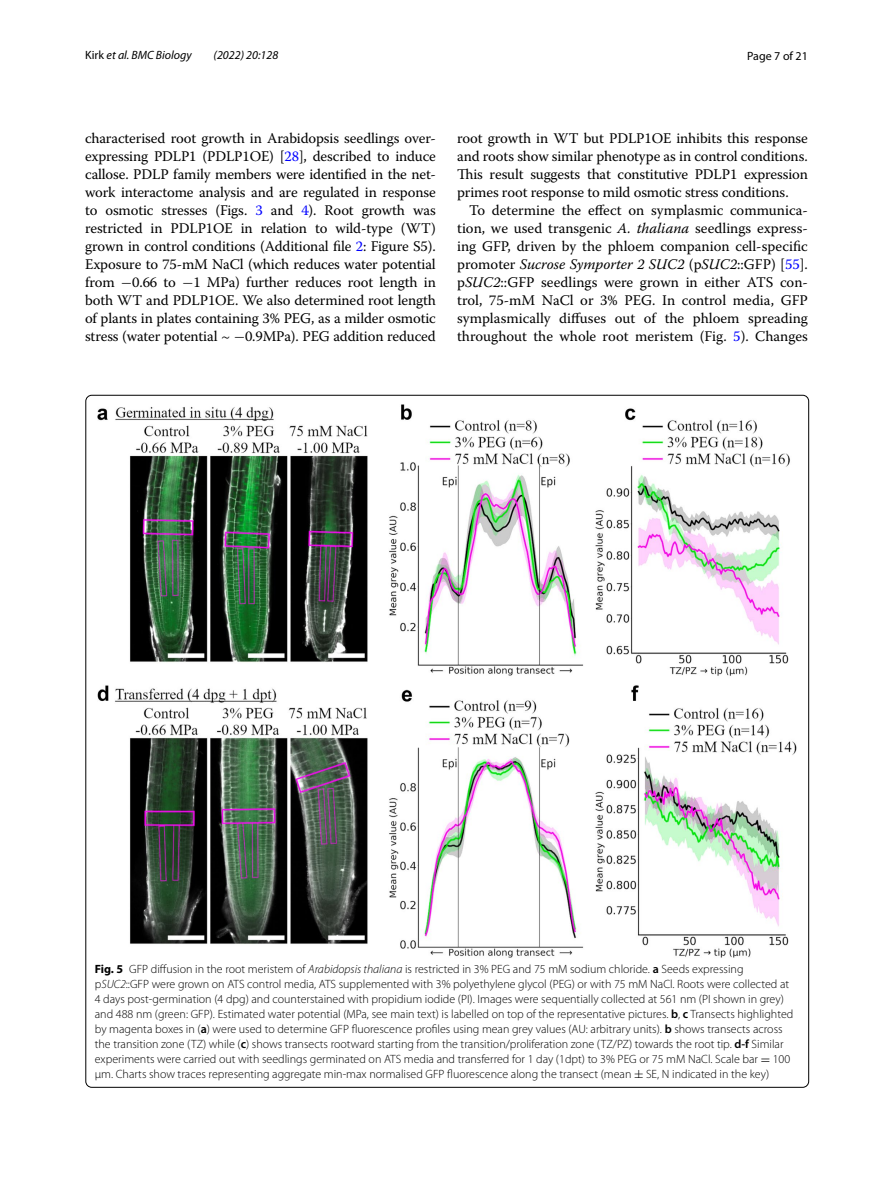
<style>
.page{position:relative;width:893px;height:1187px;background:#fff}
.page>*{position:absolute;margin:0;border:0;box-sizing:border-box;transform-origin:0 0}
.t1{font:14.7px/18px "Warnock Pro";letter-spacing:-.01em;color:#000;text-align:justify}
.t2{font:300 12px/15px "Myriad Pro";color:#000}
.t3{font:italic 12px "Myriad Pro";color:#000}
.t4{font:12px "Myriad Pro";color:#000}
.s1{font-style:normal}
.s2{color:#00f}
.s3{font-family:"MTSY"}
.s4{font-style:italic}
.s5{font-weight:700}
.s6{font-weight:600}
.s7{font-family:"MTSY";font-weight:400}
</style>
<div class="page">
<img style="left:97px;top:404px;width:700px;height:554px">
<p class="t3" style="left:85px;top:48px;width:108px"><span class="s1">Kirk</span> et al. BMC Biology</p>
<p class="t3" style="left:214px;top:48px;width:66px">(2022) 20:128</p>
<p class="t4" style="left:747px;top:48px;width:62px">Page 7 of 21</p>
<p class="t1" style="left:85px;top:128px;width:352px">characterised root growth in Arabidopsis seedlings over&shy;expressing PDLP1 (PDLP1OE) [<span class="s2">28</span>], described to induce callose. PDLP family members were identified in the net&shy;work interactome analysis and are regulated in response to osmotic stresses (Figs. <span class="s2">3</span> and <span class="s2">4</span>). Root growth was restricted in PDLP1OE in relation to wild-type (WT) grown in control conditions (Additional file <span class="s2">2</span>: Figure S5).<br>Exposure to 75-mM NaCl (which reduces water potential from <span class="s3">−</span>0.66 to <span class="s3">−</span>1 MPa) further reduces root length in both WT and PDLP1OE. We also determined root length of plants in plates containing 3% PEG, as a milder osmotic stress (water potential ~ <span class="s3">−</span>0.9MPa). PEG addition reduced</p>
<p class="t1" style="left:457px;top:128px;width:352px">root growth in WT but PDLP1OE inhibits this response and roots show similar phenotype as in control conditions.<br>This result suggests that constitutive PDLP1 expression primes root response to mild osmotic stress conditions.</p>
<p class="t1" style="left:457px;top:200px;width:352px;text-indent:12px">To determine the effect on symplasmic communica&shy;tion, we used transgenic <span class="s4">A. thaliana</span> seedlings express&shy;ing GFP, driven by the phloem companion cell-specific promoter <span class="s4">Sucrose Symporter 2 SUC2</span> (p<span class="s4">SUC2</span>::GFP) [<span class="s2">55</span>]. p<span class="s4">SUC2</span>::GFP seedlings were grown in either ATS con&shy;trol, 75-mM NaCl or 3% PEG. In control media, GFP symplasmically diffuses out of the phloem spreading throughout the whole root meristem (Fig. <span class="s2">5</span>). Changes</p>
<p class="t2" style="left:95px;top:961px;width:700px"><span class="s5">Fig. 5</span> GFP diffusion in the root meristem of <span class="s4">Arabidopsis thaliana</span> is restricted in 3% PEG and 75 mM sodium chloride. <span class="s6">a</span> Seeds expressing p<span class="s4">SUC2</span>::GFP were grown on ATS control media, ATS supplemented with 3% polyethylene glycol (PEG) or with 75 mM NaCl. Roots were collected at 4 days post-germination (4 dpg) and counterstained with propidium iodide (PI). Images were sequentially collected at 561 nm (PI shown in grey) and 488 nm (green: GFP). Estimated water potential (MPa, see main text) is labelled on top of the representative pictures. <span class="s6">b</span>, <span class="s6">c</span> Transects highlighted by magenta boxes in (<span class="s6">a</span>) were used to determine GFP fluorescence profiles using mean grey values (AU: arbitrary units). <span class="s6">b</span> shows transects across the transition zone (TZ) while (<span class="s6">c</span>) shows transects rootward starting from the transition/proliferation zone (TZ/PZ) towards the root tip. <span class="s6">d-f</span> Similar experiments were carried out with seedlings germinated on ATS media and transferred for 1 day (1dpt) to 3% PEG or 75 mM NaCl. Scale bar <span class="s7">=</span> 100 μm. Charts show traces representing aggregate min-max normalised GFP fluorescence along the transect (mean <span class="s7">±</span> SE, N indicated in the key)</p>
</div>
